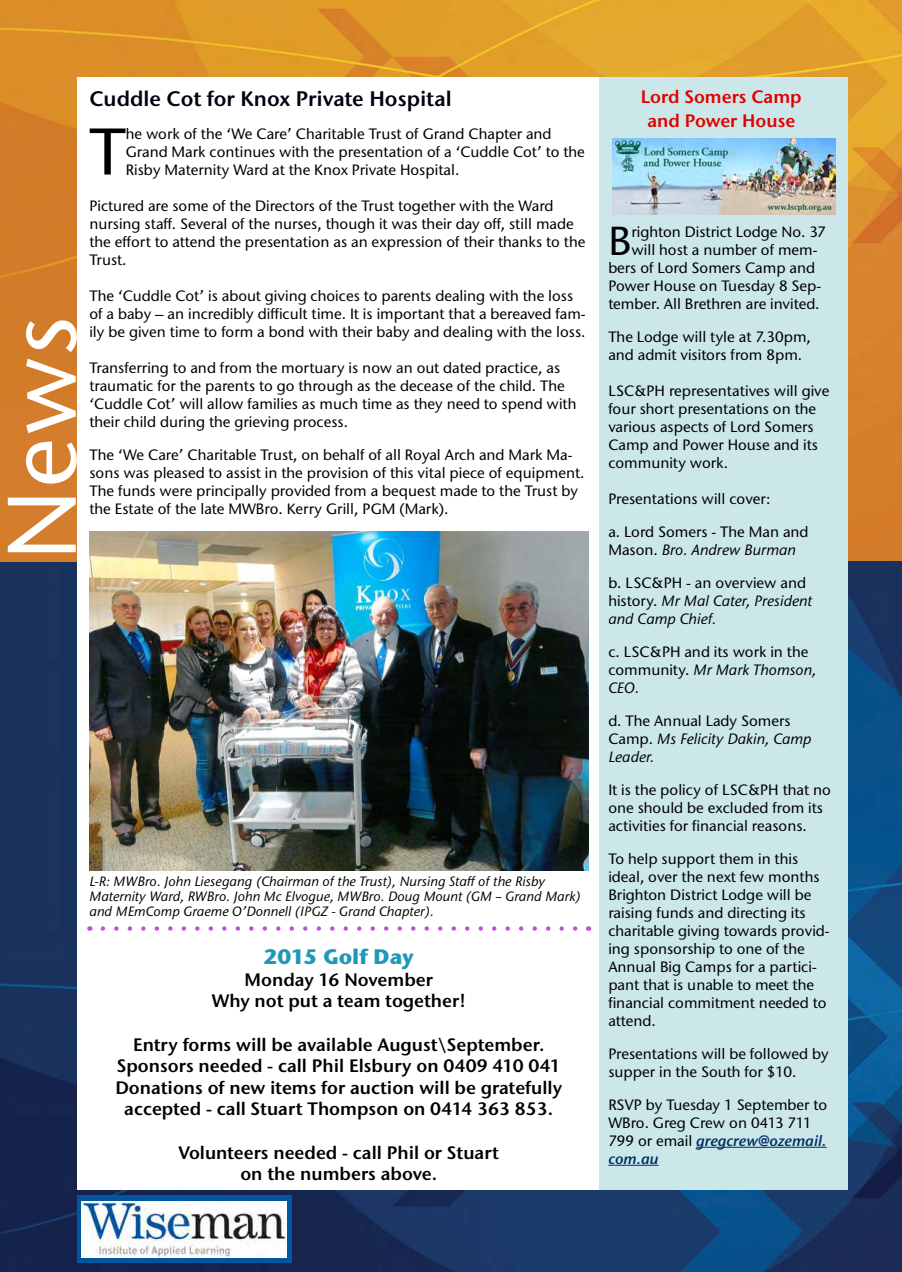
<style>
.page{position:relative;width:902px;height:1272px;background:#fff}
.page>*{position:absolute;margin:0;border:0;box-sizing:border-box;transform-origin:0 0}
.t1{font:500 97.05px "Stone Sans ITC Std";color:#fff}
.t2{font:500 65.85px "Stone Sans ITC Std";color:#000}
.t3{font:500 40.35px "Stone Sans ITC Std";color:#000}
.t4{font:600 21px "Stone Sans ITC Std";color:#00000f}
.t5{font:700 21px "Stone Sans ITC Std";color:#1f99ba}
.t6{font:600 18px/21.6px "Stone Sans ITC Std";color:#000;text-align:center}
.t7{font:600 18px/24px "Stone Sans ITC Std";color:#e00000;text-align:center}
.t8{font:500 15px/18px "Stone Sans ITC Std";color:#000}
.t9{font:italic 500 15px/18px "Stone Sans ITC Std";color:#000}
.t10{font:italic 500 13.5px/15px "Stone Sans ITC Std";color:#000}
.s1{font-style:italic}
.s2{font-style:normal}
.s3{font-weight:600;font-style:italic;color:#002d62}
</style>
<div class="page">
<div style="left:599px;top:46px;width:250px;height:1166px;background:#cce7e9"></div>
<img style="left:77px;top:1191px;width:771px;height:81px">
<img style="left:77px;top:0;width:771px;height:77px">
<img style="left:848px;top:0;width:54px;height:562px">
<img style="left:0;top:0;width:77px;height:562px">
<img style="left:848px;top:562px;width:54px;height:710px">
<img style="left:0;top:562px;width:77px;height:710px">
<img style="left:89px;top:532px;width:499px;height:338px">
<hr style="left:696px;top:1147px;width:130px;height:1px;background:#002d62">
<hr style="left:608px;top:1165px;width:51px;height:1px;background:#002d62">
<img style="left:613px;top:139px;width:222px;height:76px">
<svg style="left:103px;top:926px;width:475px;height:5px"></svg>
<div style="left:77px;top:1196px;width:215px;height:67px;background:#0056a0"></div>
<img style="left:82px;top:1201px;width:205px;height:56px">
<h1 class="t1" style="left:2px;top:560px;width:246px;rotate:-90deg">News</h1>
<h3 class="t4" style="left:89px;top:90px;width:364px">Cuddle Cot for Knox Private Hospital</h3>
<h2 class="t2" style="left:89px;top:124px;width:38px">T</h2>
<p class="t8" style="left:126px;top:126px;width:461px">he work of the ‘We Care’ Charitable Trust of Grand Chapter and<br>Grand Mark continues with the presentation of a ‘Cuddle Cot’ to the<br>Risby Maternity Ward at the Knox Private Hospital.</p>
<p class="t8" style="left:89px;top:198px;width:497px">Pictured are some of the Directors of the Trust together with the Ward nursing staff. Several of the nurses, though it was their day off, still made the effort to attend the presentation as an expression of their thanks to the Trust.</p>
<p class="t8" style="left:89px;top:288px;width:498px">The ‘Cuddle Cot’ is about giving choices to parents dealing with the loss of a baby – an incredibly difficult time. It is important that a bereaved fam&shy;ily be given time to form a bond with their baby and dealing with the loss.</p>
<p class="t8" style="left:89px;top:360px;width:489px">Transferring to and from the mortuary is now an out dated practice, as traumatic for the parents to go through as the decease of the child. The ‘Cuddle Cot’ will allow families as much time as they need to spend with their child during the grieving process.</p>
<p class="t8" style="left:89px;top:447px;width:496px">The ‘We Care’ Charitable Trust, on behalf of all Royal Arch and Mark Ma&shy;sons was pleased to assist in the provision of this vital piece of equipment.<br>The funds were principally provided from a bequest made to the Trust by the Estate of the late MWBro. Kerry Grill, PGM (Mark).</p>
<p class="t10" style="left:89px;top:875px;width:493px">L-R: MWBro. John Liesegang (Chairman of the Trust), Nursing Staff of the Risby<br>Maternity Ward, RWBro. John Mc Elvogue, MWBro. Doug Mount (GM – Grand Mark) and MEmComp Graeme O’Donnell (IPGZ - Grand Chapter).</p>
<h3 class="t5" style="left:264px;top:948px;width:152px">2015 Golf Day</h3>
<p class="t6" style="left:212px;top:970px;width:256px">Monday 16 November<br>Why not put a team together!</p>
<p class="t6" style="left:115px;top:1035px;width:448px">Entry forms will be available August\September.<br>Sponsors needed - call Phil Elsbury on 0409 410 041<br>Donations of new items for auction will be gratefully accepted - call Stuart Thompson on 0414 363 853.</p>
<p class="t6" style="left:178px;top:1143px;width:322px">Volunteers needed - call Phil or Stuart on the numbers above.</p>
<p class="t7" style="left:641px;top:87px;width:162px">Lord Somers Camp and Power House</p>
<h3 class="t3" style="left:608px;top:224px;width:25px">B</h3>
<p class="t8" style="left:631px;top:224px;width:196px">righton District Lodge No. 37</p>
<p class="t8" style="left:631px;top:242px;width:188px">will host a number of mem-</p>
<p class="t8" style="left:608px;top:260px;width:208px">bers of Lord Somers Camp and</p>
<p class="t8" style="left:608px;top:278px;width:214px">Power House on Tuesday 8 Sep-</p>
<p class="t8" style="left:608px;top:296px;width:213px">tember. All Brethren are invited.</p>
<p class="t8" style="left:608px;top:329px;width:204px">The Lodge will tyle at 7.30pm, and admit visitors from 8pm.</p>
<p class="t8" style="left:608px;top:383px;width:223px">LSC&amp;PH representatives will give four short presentations on the various aspects of Lord Somers<br>Camp and Power House and its community work.</p>
<p class="t8" style="left:608px;top:491px;width:164px">Presentations will cover:</p>
<p class="t8" style="left:608px;top:524px;width:202px">a. Lord Somers - The Man and<br>Mason. <span class="s1">Bro. Andrew Burman</span></p>
<p class="t9" style="left:608px;top:575px;width:206px"><span class="s2">b. LSC&amp;PH - an overview and history.</span> Mr Mal Cater, President and Camp Chief.</p>
<p class="t8" style="left:608px;top:644px;width:210px">c. LSC&amp;PH and its work in the community. <span class="s1">Mr Mark Thomson,<br>CEO.</span></p>
<p class="t9" style="left:608px;top:713px;width:205px"><span class="s2">d. The Annual Lady Somers<br>Camp.</span> Ms Felicity Dakin, Camp<br>Leader.</p>
<p class="t8" style="left:608px;top:782px;width:224px">It is the policy of LSC&amp;PH that no one should be excluded from its activities for financial reasons.</p>
<p class="t8" style="left:608px;top:851px;width:223px">To help support them in this ideal, over the next few months<br>Brighton District Lodge will be raising funds and directing its charitable giving towards provid&shy;ing sponsorship to one of the<br>Annual Big Camps for a partici&shy;pant that is unable to meet the financial commitment needed to attend.</p>
<p class="t8" style="left:608px;top:1046px;width:222px">Presentations will be followed by supper in the South for $10.</p>
<p class="t8" style="left:608px;top:1097px;width:220px">RSVP by Tuesday 1 September to<br>WBro. Greg Crew on 0413 711<br>799 or email <span class="s3">gregcrew@ozemail. com.au</span></p>
</div>
